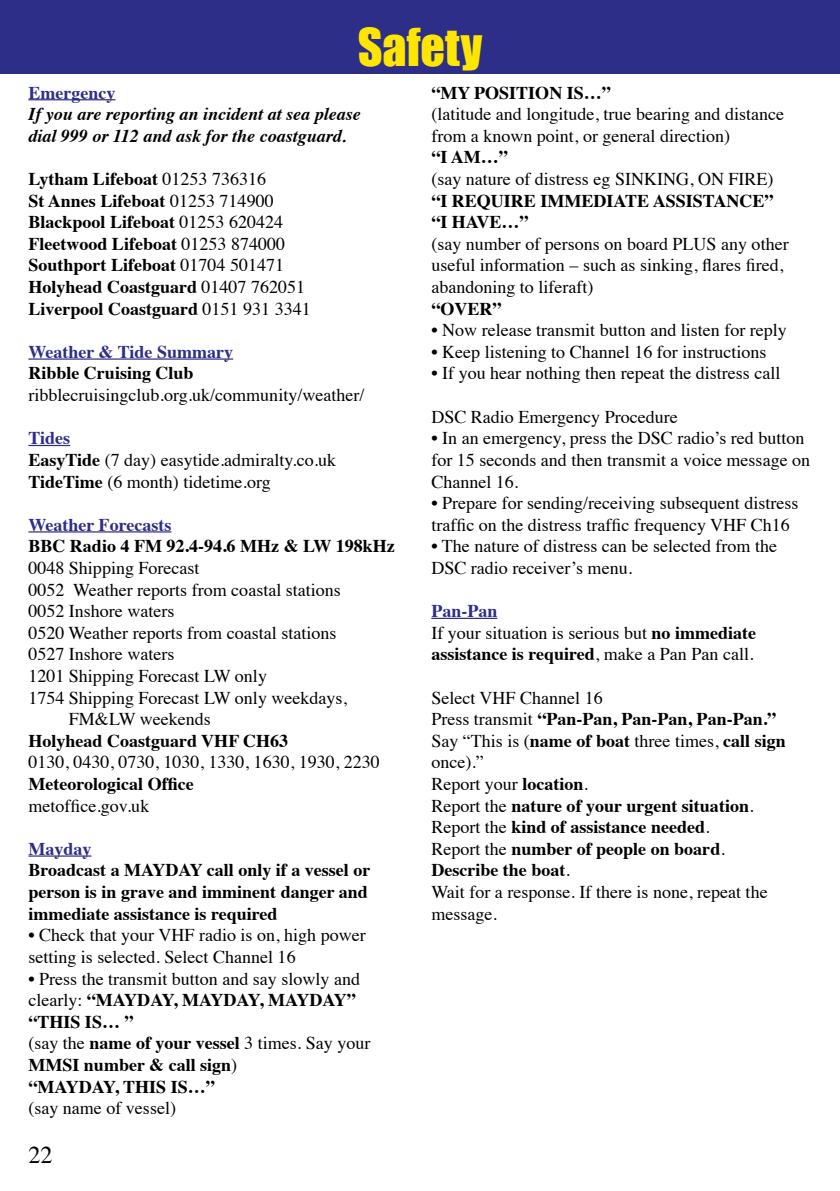
<style>
.page{position:relative;width:840px;height:1191px;background:#fff}
.page>*{position:absolute;margin:0;border:0;box-sizing:border-box;transform-origin:0 0}
.t1{font:48px "Impact";color:#ffe600}
.t2{font:24px "Times";color:#000}
.t3{font:18px/21.6px "Times";color:#000}
.t4{font:700 18px/21.6px "Times";color:#000}
.t5{font:italic 700 18px/21.6px "Times";color:#000}
.t6{font:700 18px "Times";color:#2d2e87}
.s1{font-weight:400}
.s2{font-weight:700;color:#2d2e87}
.s3{font-weight:700}
</style>
<div class="page">
<div style="left:0;top:0;width:839px;height:74px;background:#2d2e87"></div>
<hr style="left:28px;top:99px;width:87px;height:1px;background:#2d2e87">
<hr style="left:28px;top:358px;width:205px;height:2px;background:#2d2e87">
<hr style="left:28px;top:445px;width:42px;height:1px;background:#2d2e87">
<hr style="left:28px;top:531px;width:143px;height:1px;background:#2d2e87">
<hr style="left:28px;top:855px;width:63px;height:1px;background:#2d2e87">
<hr style="left:431px;top:618px;width:66px;height:1px;background:#2d2e87">
<h1 class="t1" style="left:357px;top:10px;width:126px">Safety</h1>
<p class="t6" style="left:28px;top:75px;width:88px">Emergency</p>
<p class="t5" style="left:28px;top:102px;width:334px">If you are reporting an incident at sea please dial 999 or 112 and ask for the coastguard.</p>
<p class="t4" style="left:28px;top:166px;width:284px">Lytham Lifeboat <span class="s1">01253 736316<br></span>St Annes Lifeboat <span class="s1">01253 714900<br></span>Blackpool Lifeboat <span class="s1">01253 620424<br></span>Fleetwood Lifeboat <span class="s1">01253 874000<br></span>Southport Lifeboat <span class="s1">01704 501471<br></span>Holyhead Coastguard <span class="s1">01407 762051<br></span>Liverpool Coastguard <span class="s1">0151 931 3341</span></p>
<p class="t6" style="left:28px;top:334px;width:206px">Weather &amp; Tide Summary</p>
<p class="t4" style="left:28px;top:361px;width:167px">Ribble Cruising Club</p>
<p class="t3" style="left:28px;top:383px;width:337px">ribblecruisingclub.org.uk/community/weather/</p>
<p class="t3" style="left:28px;top:426px;width:309px"><span class="s2">Tides<br></span><span class="s3">EasyTide</span> (7 day) easytide.admiralty.co.uk<br><span class="s3">TideTime</span> (6 month) tidetime.org</p>
<p class="t6" style="left:28px;top:507px;width:144px">Weather Forecasts</p>
<p class="t4" style="left:28px;top:533px;width:368px">BBC Radio 4 FM 92.4-94.6 MHz &amp; LW 198kHz</p>
<p class="t3" style="left:28px;top:555px;width:173px">0048 Shipping Forecast</p>
<p class="t3" style="left:28px;top:577px;width:314px">0052 Weather reports from coastal stations</p>
<p class="t3" style="left:28px;top:599px;width:147px">0052 Inshore waters</p>
<p class="t3" style="left:28px;top:620px;width:309px">0520 Weather reports from coastal stations</p>
<p class="t3" style="left:28px;top:642px;width:147px">0527 Inshore waters</p>
<p class="t3" style="left:28px;top:663px;width:240px">1201 Shipping Forecast LW only</p>
<p class="t3" style="left:28px;top:685px;width:320px">1754 Shipping Forecast LW only weekdays,</p>
<p class="t3" style="left:69px;top:707px;width:143px">FM&amp;LW weekends</p>
<p class="t4" style="left:28px;top:728px;width:261px">Holyhead Coastguard VHF CH63</p>
<p class="t3" style="left:28px;top:750px;width:352px">0130, 0430, 0730, 1030, 1330, 1630, 1930, 2230</p>
<p class="t4" style="left:28px;top:771px;width:167px">Meteorological Office</p>
<p class="t3" style="left:28px;top:793px;width:122px">metoffice.gov.uk</p>
<p class="t6" style="left:28px;top:831px;width:65px">Mayday</p>
<p class="t4" style="left:28px;top:857px;width:343px">Broadcast a MAYDAY call only if a vessel or person is in grave and imminent danger and immediate assistance is required</p>
<p class="t3" style="left:28px;top:923px;width:338px">• Check that your VHF radio is on, high power setting is selected. Select Channel 16</p>
<p class="t4" style="left:28px;top:965px;width:343px"><span class="s1">• Press the transmit button and say slowly and clearly:</span> “MAYDAY, MAYDAY, MAYDAY” “THIS IS… ”<br><span class="s1">(say the</span> name of your vessel <span class="s1">3 times. Say your<br></span>MMSI number &amp; call sign<span class="s1">)<br></span>“MAYDAY, THIS IS…”</p>
<p class="t3" style="left:28px;top:1095px;width:149px">(say name of vessel)</p>
<h2 class="t2" style="left:28px;top:1132px;width:25px">22</h2>
<p class="t4" style="left:431px;top:80px;width:181px">“MY POSITION IS…”</p>
<p class="t3" style="left:431px;top:102px;width:354px">(latitude and longitude, true bearing and distance from a known point, or general direction)</p>
<p class="t4" style="left:431px;top:145px;width:78px">“I AM…”</p>
<p class="t3" style="left:431px;top:167px;width:343px">(say nature of distress eg SINKING, ON FIRE)</p>
<p class="t4" style="left:431px;top:188px;width:343px">“I REQUIRE IMMEDIATE ASSISTANCE” “I HAVE…”</p>
<p class="t3" style="left:431px;top:231px;width:358px">(say number of persons on board PLUS any other useful information – such as sinking, flares fired, abandoning to liferaft)</p>
<p class="t4" style="left:431px;top:296px;width:72px">“OVER”</p>
<p class="t3" style="left:431px;top:318px;width:357px">• Now release transmit button and listen for reply</p>
<p class="t3" style="left:431px;top:339px;width:336px">• Keep listening to Channel 16 for instructions</p>
<p class="t3" style="left:431px;top:361px;width:350px">• If you hear nothing then repeat the distress call</p>
<p class="t3" style="left:431px;top:404px;width:248px">DSC Radio Emergency Procedure</p>
<p class="t3" style="left:431px;top:426px;width:380px">• In an emergency, press the DSC radio’s red button for 15 seconds and then transmit a voice message on<br>Channel 16.</p>
<p class="t3" style="left:431px;top:491px;width:368px">• Prepare for sending/receiving subsequent distress traffic on the distress traffic frequency VHF Ch16</p>
<p class="t3" style="left:431px;top:534px;width:347px">• The nature of distress can be selected from the<br>DSC radio receiver’s menu.</p>
<p class="t3" style="left:431px;top:599px;width:326px"><span class="s2">Pan-Pan<br></span>If your situation is serious but <span class="s3">no immediate assistance is required</span>, make a Pan Pan call.</p>
<p class="t3" style="left:431px;top:685px;width:355px">Select VHF Channel 16<br>Press transmit <span class="s3">“Pan-Pan, Pan-Pan, Pan-Pan.”<br></span>Say “This is (<span class="s3">name of boat</span> three times, <span class="s3">call sign </span>once).”<br>Report your <span class="s3">location</span>.<br>Report the <span class="s3">nature of your urgent situation</span>.<br>Report the <span class="s3">kind of assistance needed</span>.<br>Report the <span class="s3">number of people on board</span>.<br><span class="s3">Describe the boat</span>.<br>Wait for a response. If there is none, repeat the message.</p>
</div>
